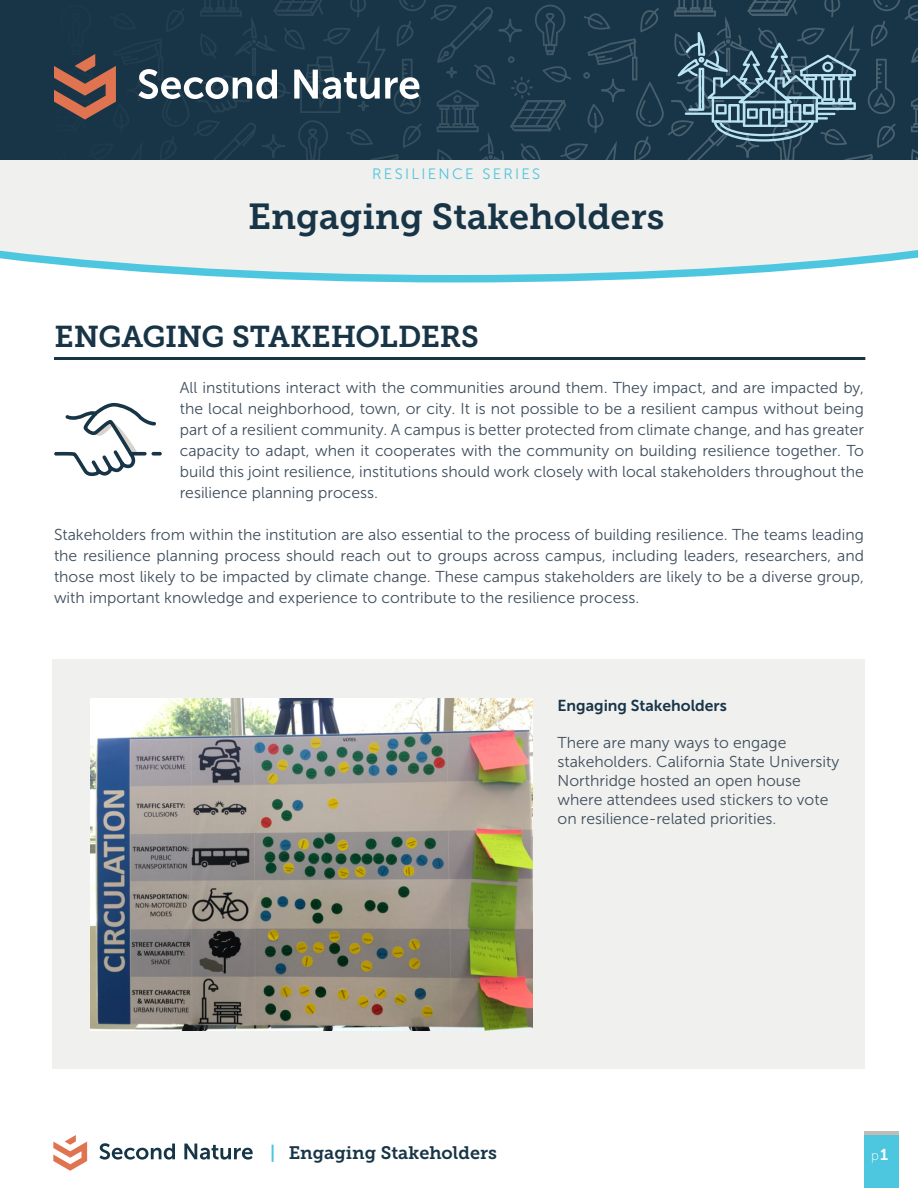
<style>
.page{position:relative;width:918px;height:1188px;background:#fff}
.page>*{position:absolute;margin:0;border:0;box-sizing:border-box;transform-origin:0 0}
.t1{font:36px "Museo Slab 700";color:#183547}
.t2{font:30px "Museo Slab 700";letter-spacing:-.01em;color:#183547}
.t3{font:18px "Museo Slab 700";color:#183547}
.SN-Copy{font:15.75px/21px "Museo Sans 300";color:#3f4e5d;text-align:justify}
.SN-Copy-2{font:15.75px "Museo Sans 700";color:#183547}
.t4{font:15px "Museo Sans 300";letter-spacing:.15em;color:#4dc6df}
.t5{font:13.5px "Museo Sans 100";color:#fff}
.s1{color:#4dc6df}
.s2{font-family:"Museo Sans 700";font-size:15.75px}
</style>
<div class="page">
<svg style="left:99px;top:1143px;width:76px;height:17px"></svg>
<svg style="left:184px;top:1144px;width:69px;height:16px"></svg>
<svg style="left:53px;top:1135px;width:34px;height:36px"></svg>
<div style="left:865px;top:1135px;width:34px;height:53px;background:#4dc6df"></div>
<hr style="left:865px;top:1131px;width:34px;height:4px;background:#c2bbb7">
<svg style="left:0;top:160px;width:918px;height:123px;background:#e7eeee"></svg>
<svg style="left:0;top:0;width:918px;height:160px;background:#284253"></svg>
<hr style="left:54px;top:357px;width:811px;height:3px;background:#183547">
<div style="left:53px;top:659px;width:812px;height:410px;background:#f0f0ee"></div>
<img style="left:91px;top:698px;width:442px;height:332px">
<svg style="left:54px;top:403px;width:108px;height:73px"></svg>
<p class="t4" style="left:372px;top:165px;width:170px">RESILIENCE SERIES</p>
<p class="t1" style="left:248px;top:196px;width:418px">Engaging Stakeholders</p>
<p class="t2" style="left:55px;top:319px;width:426px">ENGAGING STAKEHOLDERS</p>
<p class="SN-Copy" style="left:180px;top:377px;width:686px">All institutions interact with the communities around them. They impact, and are impacted by, the local neighborhood, town, or city. It is not possible to be a resilient campus without being part of a resilient community. A campus is better protected from climate change, and has greater capacity to adapt, when it cooperates with the community on building resilience together. To build this joint resilience, institutions should work closely with local stakeholders throughout the resilience planning process.</p>
<p class="SN-Copy" style="left:54px;top:524px;width:812px">Stakeholders from within the institution are also essential to the process of building resilience. The teams leading the resilience planning process should reach out to groups across campus, including leaders, researchers, and those most likely to be impacted by climate change. These campus stakeholders are likely to be a diverse group, with important knowledge and experience to contribute to the resilience process.</p>
<p class="SN-Copy-2" style="left:558px;top:696px;width:171px">Engaging Stakeholders</p>
<p class="SN-Copy" style="left:558px;top:734px;width:283px;line-height:18.9px;text-align:left">There are many ways to engage stakeholders. California State University Northridge hosted an open house where attendees used stickers to vote on resilience-related priorities.</p>
<p class="t3" style="left:270px;top:1143px;width:228px"><span class="s1">|</span> Engaging Stakeholders</p>
<p class="t5" style="left:871px;top:1149px;width:18px">p<span class="s2">1</span></p>
</div>
